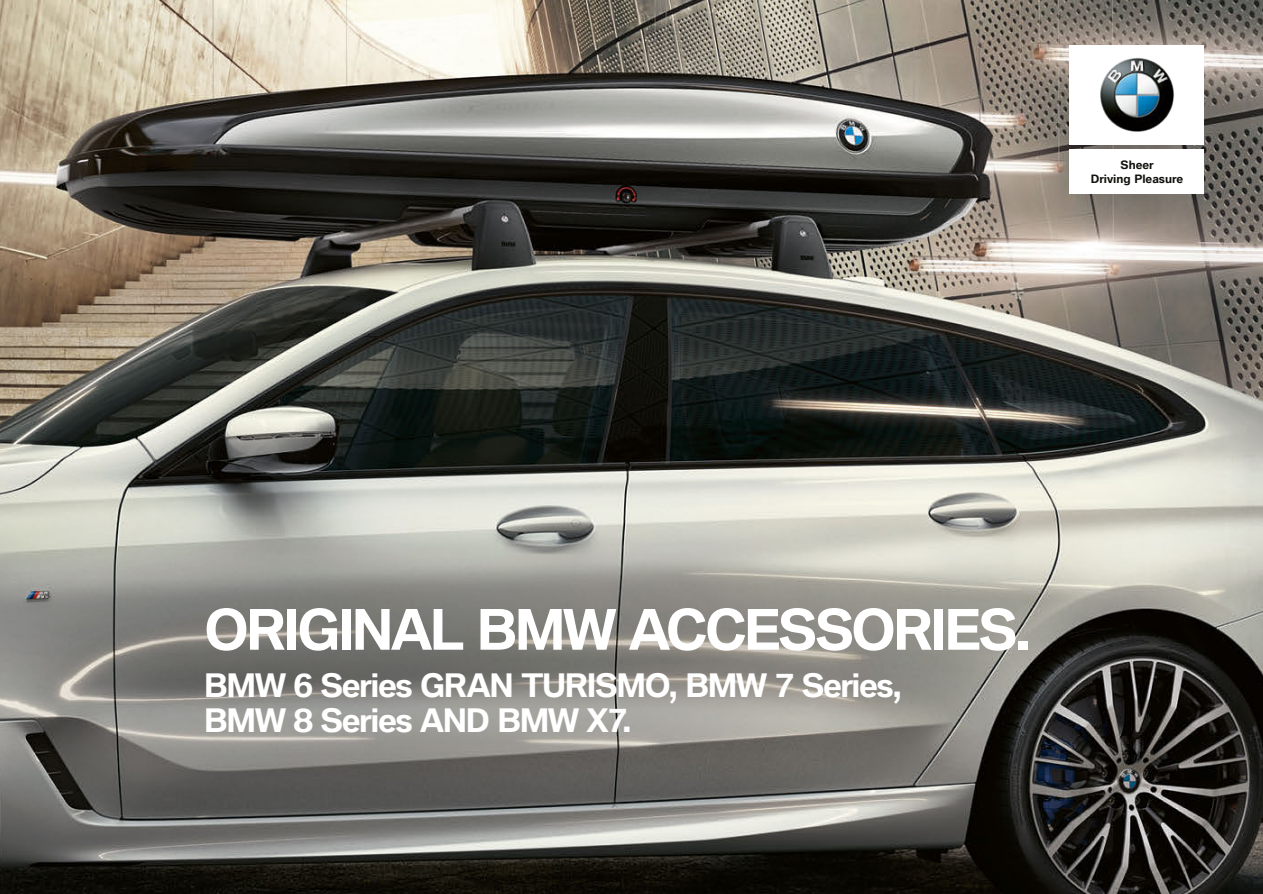
<style>
.page{position:relative;width:1263px;height:894px;background:#fff}
.page>*{position:absolute;margin:0;border:0;box-sizing:border-box;transform-origin:0 0}
.t1{font:700 54px "BMW Type Global Pro";letter-spacing:-.05em;color:#fff}
.t2{font:700 31.5px/34.7px "BMW Type Global Pro";letter-spacing:-.045em;color:#fff}
.t3{font:700 11.25px/14.2px "BMW Type Global Pro";color:#12120d;text-align:center}
</style>
<div class="page">
<img style="left:0;top:1px;width:1262px;height:893px">
<div style="left:1069px;top:45px;width:134px;height:100px;background:#fff"></div>
<div style="left:1069px;top:150px;width:134px;height:44px;background:#fff"></div>
<img style="left:1100px;top:58px;width:74px;height:74px">
<p class="t3" style="left:1090px;top:158px;width:94px">Sheer<br>Driving Pleasure</p>
<h1 class="t1" style="left:204px;top:599px;width:828px">ORIGINAL BMW ACCESSORIES.</h1>
<p class="t2" style="left:204px;top:669px;width:699px">BMW 6 Series GRAN TURISMO, BMW 7 Series,<br>BMW 8 Series AND BMW X7.</p>
</div>
